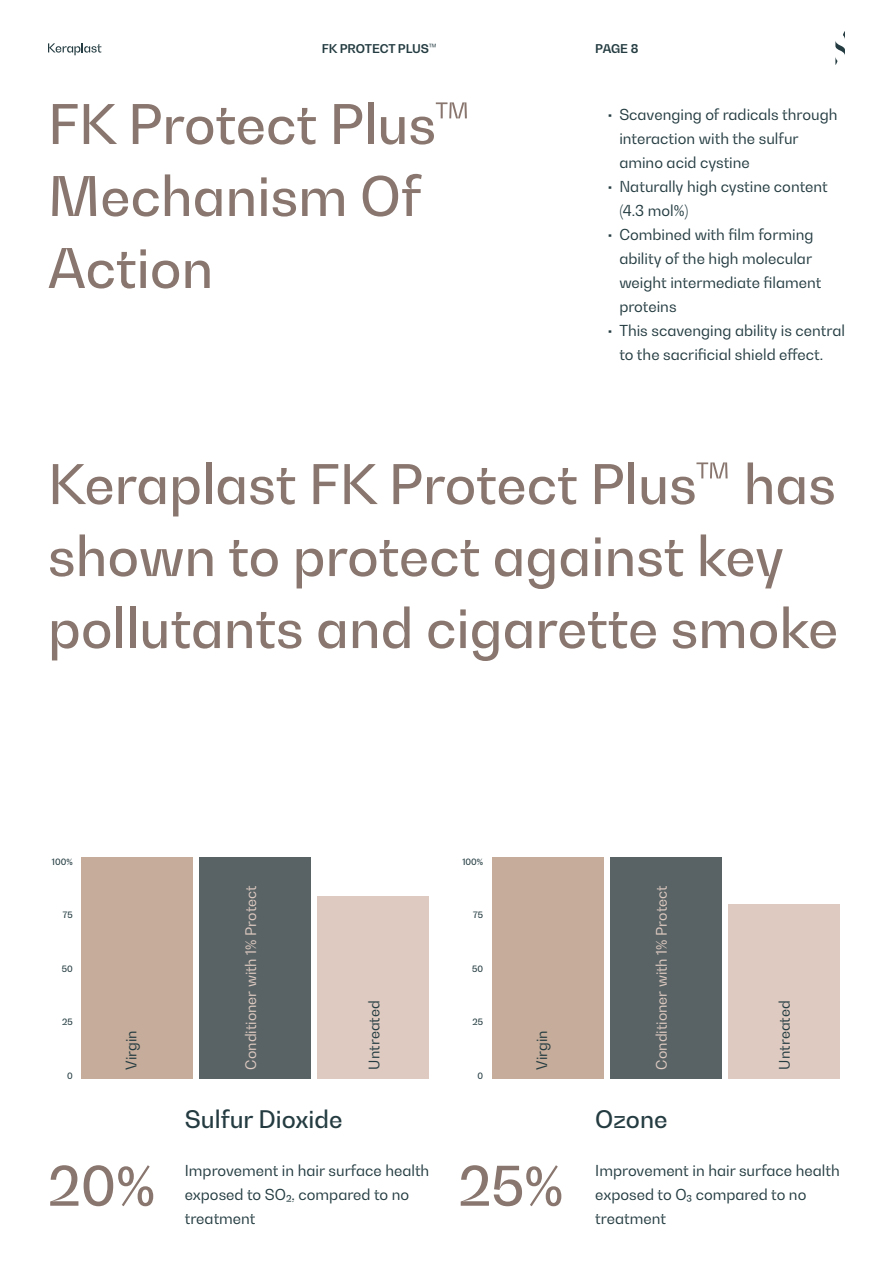
<style>
.page{position:relative;width:893px;height:1263px;background:#fff}
.page>*{position:absolute;margin:0;border:0;box-sizing:border-box;transform-origin:0 0}
.t1{font:500 54px/72px "Bw Gradual";color:#89766e}
.t2{font:500 24px "Bw Gradual";color:#243c41}
.t3{font:15px/24px "Bw Gradual";color:#243c41}
.t4{font:14.4px "Bw Gradual";color:#decac1}
.t5{font:14.4px "Bw Gradual";color:#243c41}
.t6{font:700 12px "Bw Gradual";letter-spacing:-.005em;color:#243c41}
.t7{font:500 8.7px "Bw Gradual";color:#243c41}
</style>
<div class="page">
<svg style="left:835px;top:31px;width:10px;height:34px"></svg>
<svg style="left:48px;top:43px;width:53px;height:12px"></svg>
<div style="left:81px;top:857px;width:112px;height:221px;background:#c6ac9a"></div>
<div style="left:199px;top:857px;width:112px;height:221px;background:#596365"></div>
<div style="left:317px;top:896px;width:112px;height:182px;background:#decac1"></div>
<div style="left:492px;top:857px;width:111px;height:221px;background:#c6ac9a"></div>
<div style="left:610px;top:857px;width:111px;height:221px;background:#596365"></div>
<div style="left:728px;top:904px;width:112px;height:174px;background:#decac1"></div>
<p class="t6" style="left:322px;top:40px;width:117px">FK PROTECT PLUS™</p>
<p class="t6" style="left:595px;top:40px;width:45px">PAGE 8</p>
<h1 class="t1" style="left:48px;top:87px;width:424px">FK Protect Plus™<br>Mechanism Of<br>Action</h1>
<p class="t3" style="left:619px;top:102px;width:220px;text-indent:-12px">• Scavenging of radicals through interaction with the sulfur amino acid cystine</p>
<p class="t3" style="left:619px;top:174px;width:210px;text-indent:-12px">• Naturally high cystine content (4.3 mol%)</p>
<p class="t3" style="left:619px;top:222px;width:204px;text-indent:-12px">• Combined with film forming ability of the high molecular weight intermediate filament proteins</p>
<p class="t3" style="left:619px;top:318px;width:227px;text-indent:-12px">• This scavenging ability is central to the sacrificial shield effect.</p>
<h1 class="t1" style="left:48px;top:447px;width:792px">Keraplast FK Protect Plus™ has shown to protect against key pollutants and cigarette smoke</h1>
<p class="t7" style="left:52px;top:856px;width:22px">100%</p>
<p class="t7" style="left:462px;top:856px;width:22px">100%</p>
<p class="t7" style="left:63px;top:909px;width:11px">75</p>
<p class="t7" style="left:62px;top:963px;width:12px">50</p>
<p class="t7" style="left:62px;top:1016px;width:12px">25</p>
<p class="t5" style="left:122px;top:1069px;width:41px;rotate:-90deg">Virgin</p>
<p class="t4" style="left:242px;top:1069px;width:185px;rotate:-90deg">Conditioner with 1% Protect</p>
<p class="t5" style="left:365px;top:1069px;width:70px;rotate:-90deg">Untreated</p>
<p class="t7" style="left:473px;top:909px;width:11px">75</p>
<p class="t7" style="left:472px;top:963px;width:12px">50</p>
<p class="t7" style="left:473px;top:1016px;width:12px">25</p>
<p class="t5" style="left:532px;top:1069px;width:41px;rotate:-90deg">Virgin</p>
<p class="t7" style="left:67px;top:1070px;width:7px">0</p>
<p class="t7" style="left:477px;top:1070px;width:7px">0</p>
<h2 class="t2" style="left:185px;top:1104px;width:159px">Sulfur Dioxide</h2>
<p class="t3" style="left:185px;top:1158px;width:246px">Improvement in hair surface health exposed to SO₂, compared to no treatment</p>
<h1 class="t1" style="left:48px;top:1149px;width:109px">20%</h1>
<h1 class="t1" style="left:458px;top:1149px;width:106px">25%</h1>
<p class="t4" style="left:652px;top:1069px;width:185px;rotate:-90deg">Conditioner with 1% Protect</p>
<p class="t5" style="left:775px;top:1069px;width:70px;rotate:-90deg">Untreated</p>
<h2 class="t2" style="left:595px;top:1104px;width:74px">Ozone</h2>
<p class="t3" style="left:595px;top:1158px;width:246px">Improvement in hair surface health exposed to O₃ compared to no treatment</p>
</div>
